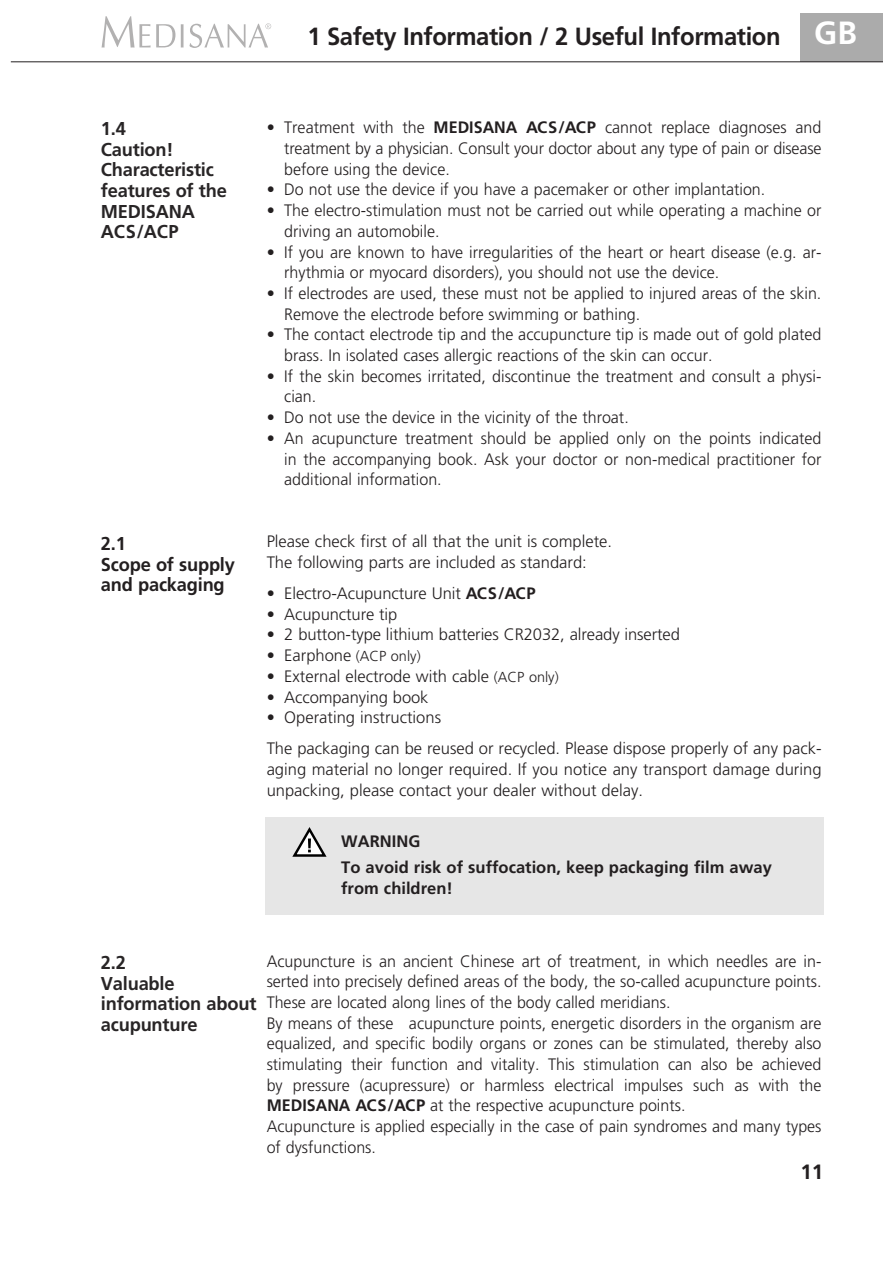
<style>
.page{position:relative;width:893px;height:1263px;background:#fff}
.page>*{position:absolute;margin:0;border:0;box-sizing:border-box;transform-origin:0 0}
.t1{font:700 24.9px "Frutiger";letter-spacing:-.015em;color:#231f20;scale:.96 1}
.t2{font:700 20.7px "Frutiger";color:#231f20}
.t3{font:700 18.6px/20.7px "Frutiger";letter-spacing:-.01em;color:#282526}
.t4{font:700 18.6px/20.7px "Frutiger";letter-spacing:-.01em;color:#231f20}
.t5{font:300 16.5px/20.7px "Frutiger";color:#231f20}
.t6{font:700 16.5px/25.8px "Frutiger";color:#231f20}
.s1{font-size:32.1px;color:#fff}
.s2{font-weight:700}
.s3{font-size:14.55px}
</style>
<div class="page">
<div style="left:265px;top:817px;width:558px;height:98px;background:#e6e6e6"></div>
<div style="left:800px;top:13px;width:82px;height:49px;background:#ababab"></div>
<svg style="left:102px;top:16px;width:73px;height:32px"></svg>
<svg style="left:181px;top:24px;width:2px;height:24px"></svg>
<svg style="left:189px;top:23px;width:82px;height:25px"></svg>
<hr style="left:11px;top:61px;width:871px;height:1px;background:#231f20">
<svg style="left:292px;top:827px;width:35px;height:30px"></svg>
<p class="t1" style="left:307px;top:22px;width:574px">1 Safety Information / 2 Useful Information <span class="s1">GB</span></p>
<p class="t3" style="left:101px;top:118px;width:127px">1.4<br>Caution!<br>Characteristic features of the<br>MEDISANA<br>ACS/ACP</p>
<p class="t4" style="left:101px;top:533px;width:136px">2.1<br>Scope of supply and packaging</p>
<p class="t5" style="left:284px;top:117px;width:539px;text-align:justify;text-indent:-18px">• Treatment with the <span class="s2">MEDISANA ACS/ACP</span> cannot replace diagnoses and treatment by a physician. Consult your doctor about any type of pain or disease before using the device.</p>
<p class="t5" style="left:267px;top:179px;width:500px">• Do not use the device if you have a pacemaker or other implantation.</p>
<p class="t5" style="left:284px;top:200px;width:539px;text-indent:-18px">• The electro-stimulation must not be carried out while operating a machine or driving an automobile.</p>
<p class="t5" style="left:284px;top:241px;width:539px;text-indent:-18px">• If you are known to have irregularities of the heart or heart disease (e.g. ar&shy;rhythmia or myocard disorders), you should not use the device.</p>
<p class="t5" style="left:284px;top:283px;width:539px;text-indent:-18px">• If electrodes are used, these must not be applied to injured areas of the skin.<br>Remove the electrode before swimming or bathing.</p>
<p class="t5" style="left:284px;top:324px;width:539px;text-indent:-18px">• The contact electrode tip and the accupuncture tip is made out of gold plated brass. In isolated cases allergic reactions of the skin can occur.</p>
<p class="t5" style="left:284px;top:366px;width:539px;text-indent:-18px">• If the skin becomes irritated, discontinue the treatment and consult a physi&shy;cian.</p>
<p class="t5" style="left:267px;top:407px;width:364px">• Do not use the device in the vicinity of the throat.</p>
<p class="t5" style="left:284px;top:428px;width:539px;text-align:justify;text-indent:-18px">• An acupuncture treatment should be applied only on the points indicated in the accompanying book. Ask your doctor or non-medical practitioner for additional information.</p>
<p class="t5" style="left:267px;top:531px;width:347px">Please check first of all that the unit is complete.<br>The following parts are included as standard:</p>
<p class="t5" style="left:267px;top:583px;width:271px">• Electro-Acupuncture Unit <span class="s2">ACS/ACP</span></p>
<p class="t5" style="left:267px;top:604px;width:132px">• Acupuncture tip</p>
<p class="t5" style="left:267px;top:624px;width:415px">• 2 button-type lithium batteries CR2032, already inserted</p>
<p class="t5" style="left:267px;top:645px;width:156px">• Earphone <span class="s3">(ACP only)</span></p>
<p class="t5" style="left:267px;top:666px;width:294px">• External electrode with cable <span class="s3">(ACP only)</span></p>
<p class="t5" style="left:267px;top:686px;width:163px">• Accompanying book</p>
<p class="t5" style="left:267px;top:702px;width:556px;line-height:31px">• Operating instructions<br>The packaging can be reused or recycled. Please dispose properly of any pack-</p>
<p class="t5" style="left:267px;top:759px;width:556px">aging material no longer required. If you notice any transport damage during unpacking, please contact your dealer without delay.</p>
<p class="t6" style="left:341px;top:829px;width:432px">WARNING<br>To avoid risk of suffocation, keep packaging film away</p>
<p class="t6" style="left:341px;top:875px;width:113px">from children!</p>
<p class="t3" style="left:101px;top:952px;width:157px">2.2<br>Valuable information about acupunture</p>
<p class="t5" style="left:267px;top:950px;width:556px">Acupuncture is an ancient Chinese art of treatment, in which needles are in&shy;serted into precisely defined areas of the body, the so-called acupuncture points.<br>These are located along lines of the body called meridians.<br>By means of these acupuncture points, energetic disorders in the organism are equalized, and specific bodily organs or zones can be stimulated, thereby also stimulating their function and vitality. This stimulation can also be achieved by pressure (acupressure) or harmless electrical impulses such as with the <span class="s2">MEDISANA ACS/ACP</span> at the respective acupuncture points.<br>Acupuncture is applied especially in the case of pain syndromes and many types of dysfunctions.</p>
<p class="t2" style="left:800px;top:1159px;width:25px">11</p>
</div>
